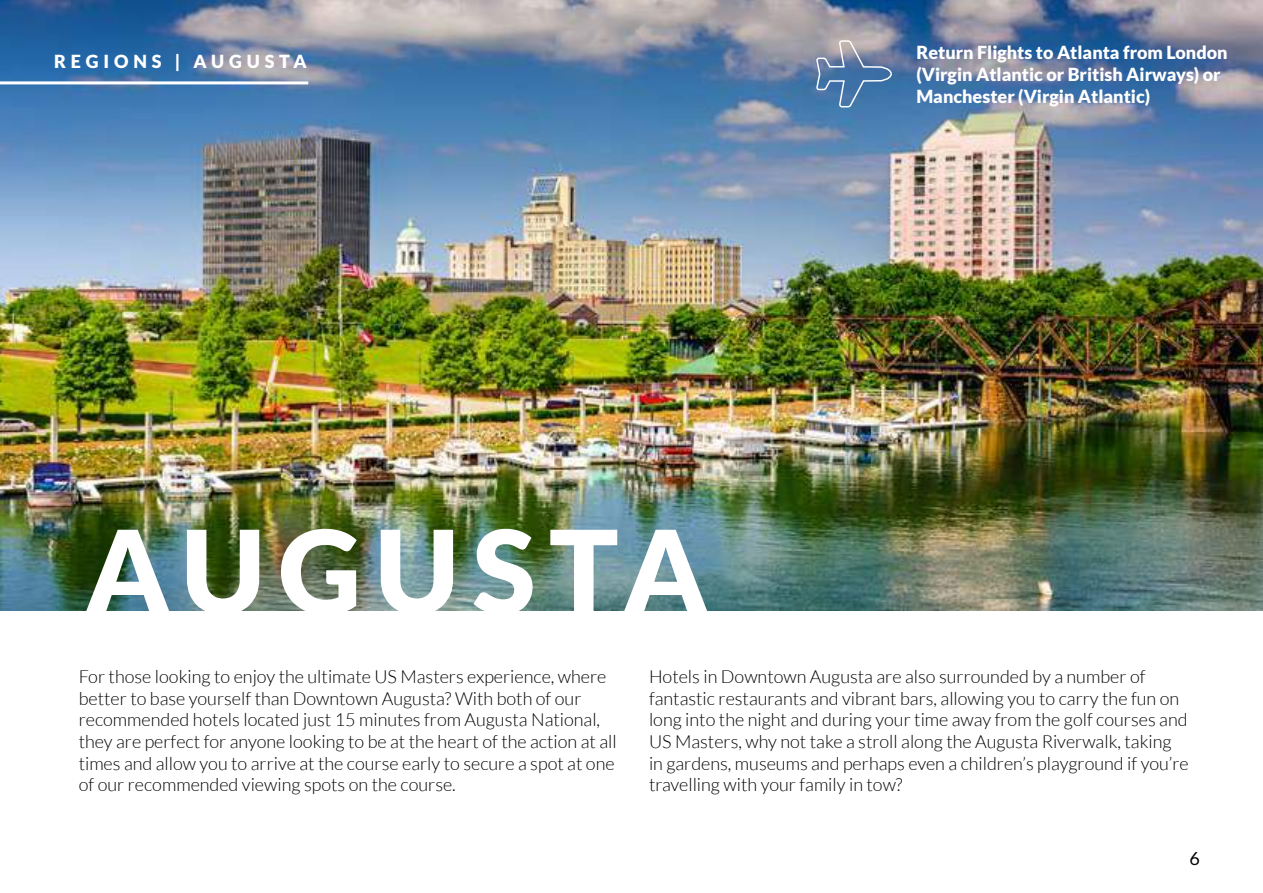
<style>
.page{position:relative;width:1263px;height:893px;background:#fff}
.page>*{position:absolute;margin:0;border:0;box-sizing:border-box;transform-origin:0 0}
.t1{font:900 115.5px "Lato";letter-spacing:.12em;color:#fff}
.t2{font:300 18px/21.6px "Lato";color:#000}
.t3{font:900 18px/21.6px "Lato";color:#fff}
.t4{font:900 18px "Lato";letter-spacing:.27em;color:#fff}
.t5{font:18px "Lato";color:#000}
</style>
<div class="page">
<img style="left:0;top:0;width:1263px;height:610px">
<hr style="left:0;top:81px;width:308px;height:3px;background:#fff">
<svg style="left:816px;top:40px;width:77px;height:68px;background:#6b89ad"></svg>
<p class="t4" style="left:54px;top:51px;width:254px">REGIONS | AUGUSTA</p>
<h1 class="t1" style="left:85px;top:504px;width:625px">AUGUSTA</h1>
<p class="t3" style="left:916px;top:42px;width:313px">Return Flights to Atlanta from London (Virgin Atlantic or British Airways) or<br>Manchester (Virgin Atlantic)</p>
<p class="t2" style="left:79px;top:666px;width:539px">For those looking to enjoy the ultimate US Masters experience, where better to base yourself than Downtown Augusta? With both of our recommended hotels located just 15 minutes from Augusta National, they are perfect for anyone looking to be at the heart of the action at all times and allow you to arrive at the course early to secure a spot at one of our recommended viewing spots on the course.</p>
<p class="t2" style="left:649px;top:666px;width:541px">Hotels in Downtown Augusta are also surrounded by a number of fantastic restaurants and vibrant bars, allowing you to carry the fun on long into the night and during your time away from the golf courses and US Masters, why not take a stroll along the Augusta Riverwalk, taking in gardens, museums and perhaps even a children’s playground if you’re travelling with your family in tow?</p>
<p class="t5" style="left:1189px;top:848px;width:12px">6</p>
</div>
